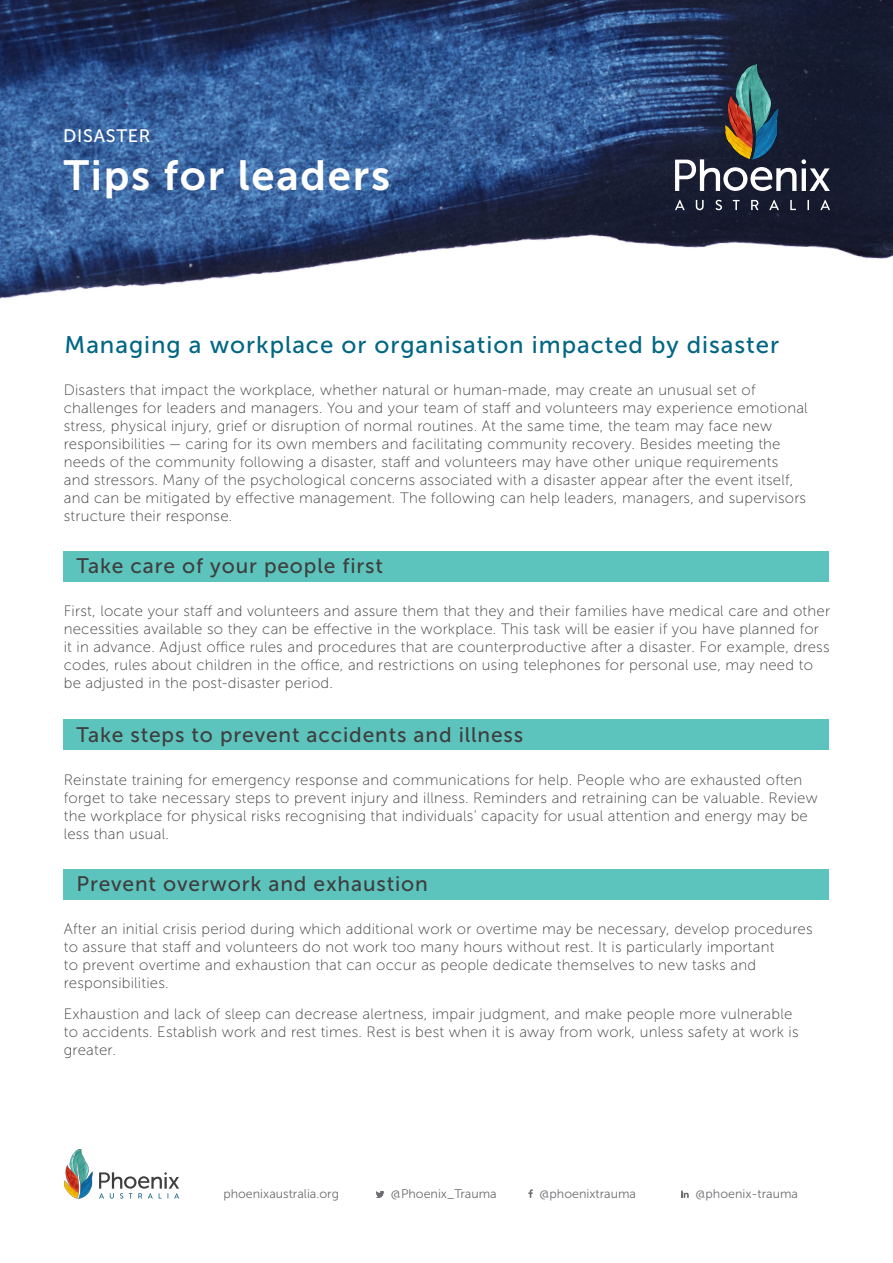
<style>
.page{position:relative;width:893px;height:1263px;background:#fff}
.page>*{position:absolute;margin:0;border:0;box-sizing:border-box;transform-origin:0 0}
.t1{font:42px "Museo Sans 700";letter-spacing:.04em;color:#fff}
.Heading_1{font:24px "Museo Sans 500";letter-spacing:.04em;color:#006684}
.SubHeading{font:21px "Museo Sans 500";letter-spacing:.04em;color:#3e3e3f}
.t2{font:18px "Museo Sans 500";letter-spacing:.04em;color:#fff}
.Body_copy{font:15px/18px "Museo Sans 100";letter-spacing:.015em;color:#3e3e3f}
.t3{font:12.45px "Museo Sans 300";color:#6c6d70}
</style>
<div class="page">
<img style="left:0;top:0;width:893px;height:299px">
<svg style="left:675px;top:200px;width:10px;height:10px"></svg>
<svg style="left:696px;top:200px;width:8px;height:10px"></svg>
<svg style="left:715px;top:200px;width:7px;height:10px"></svg>
<svg style="left:733px;top:200px;width:7px;height:10px"></svg>
<svg style="left:751px;top:200px;width:7px;height:10px"></svg>
<svg style="left:769px;top:200px;width:10px;height:10px"></svg>
<svg style="left:790px;top:200px;width:6px;height:10px"></svg>
<svg style="left:807px;top:200px;width:2px;height:10px"></svg>
<svg style="left:820px;top:200px;width:10px;height:10px"></svg>
<svg style="left:675px;top:159px;width:155px;height:32px"></svg>
<img style="left:723px;top:64px;width:57px;height:97px">
<svg style="left:376px;top:1191px;width:8px;height:7px"></svg>
<svg style="left:528px;top:1189px;width:5px;height:9px"></svg>
<svg style="left:681px;top:1190px;width:8px;height:8px"></svg>
<img style="left:64px;top:1149px;width:29px;height:50px">
<svg style="left:99px;top:1172px;width:80px;height:26px"></svg>
<div style="left:64px;top:551px;width:765px;height:30px;background:#5dc4bd"></div>
<div style="left:64px;top:719px;width:765px;height:30px;background:#5dc4bd"></div>
<div style="left:64px;top:869px;width:765px;height:30px;background:#5dc4bd"></div>
<p class="t2" style="left:63px;top:126px;width:89px">DISASTER</p>
<p class="t1" style="left:64px;top:152px;width:328px">Tips for leaders</p>
<p class="Heading_1" style="left:65px;top:332px;width:716px">Managing a workplace or organisation impacted by disaster</p>
<p class="Body_copy" style="left:64px;top:381px;width:745px">Disasters that impact the workplace, whether natural or human-made, may create an unusual set of challenges for leaders and managers. You and your team of staff and volunteers may experience emotional stress, physical injury, grief or disruption of normal routines. At the same time, the team may face new responsibilities — caring for its own members and facilitating community recovery. Besides meeting the needs of the community following a disaster, staff and volunteers may have other unique requirements<br>and stressors. Many of the psychological concerns associated with a disaster appear after the event itself, and can be mitigated by effective management. The following can help leaders, managers, and supervisors structure their response.</p>
<p class="SubHeading" style="left:77px;top:555px;width:308px">Take care of your people first</p>
<p class="Body_copy" style="left:64px;top:602px;width:768px">First, locate your staff and volunteers and assure them that they and their families have medical care and other necessities available so they can be effective in the workplace. This task will be easier if you have planned for it in advance. Adjust office rules and procedures that are counterproductive after a disaster. For example, dress codes, rules about children in the office, and restrictions on using telephones for personal use, may need to be adjusted in the post-disaster period.</p>
<p class="SubHeading" style="left:77px;top:723px;width:448px">Take steps to prevent accidents and illness</p>
<p class="Body_copy" style="left:64px;top:771px;width:755px">Reinstate training for emergency response and communications for help. People who are exhausted often forget to take necessary steps to prevent injury and illness. Reminders and retraining can be valuable. Review the workplace for physical risks recognising that individuals’ capacity for usual attention and energy may be less than usual.</p>
<p class="SubHeading" style="left:77px;top:872px;width:353px">Prevent overwork and exhaustion</p>
<p class="Body_copy" style="left:64px;top:920px;width:750px">After an initial crisis period during which additional work or overtime may be necessary, develop procedures to assure that staff and volunteers do not work too many hours without rest. It is particularly important<br>to prevent overtime and exhaustion that can occur as people dedicate themselves to new tasks and responsibilities.</p>
<p class="Body_copy" style="left:64px;top:1005px;width:736px">Exhaustion and lack of sleep can decrease alertness, impair judgment, and make people more vulnerable to accidents. Establish work and rest times. Rest is best when it is away from work, unless safety at work is greater.</p>
<p class="t3" style="left:223px;top:1187px;width:117px">phoenixaustralia.org</p>
<p class="t3" style="left:391px;top:1187px;width:107px">@Phoenix_Trauma</p>
<p class="t3" style="left:539px;top:1187px;width:98px">@phoenixtrauma</p>
<p class="t3" style="left:695px;top:1187px;width:104px">@phoenix-trauma</p>
</div>
